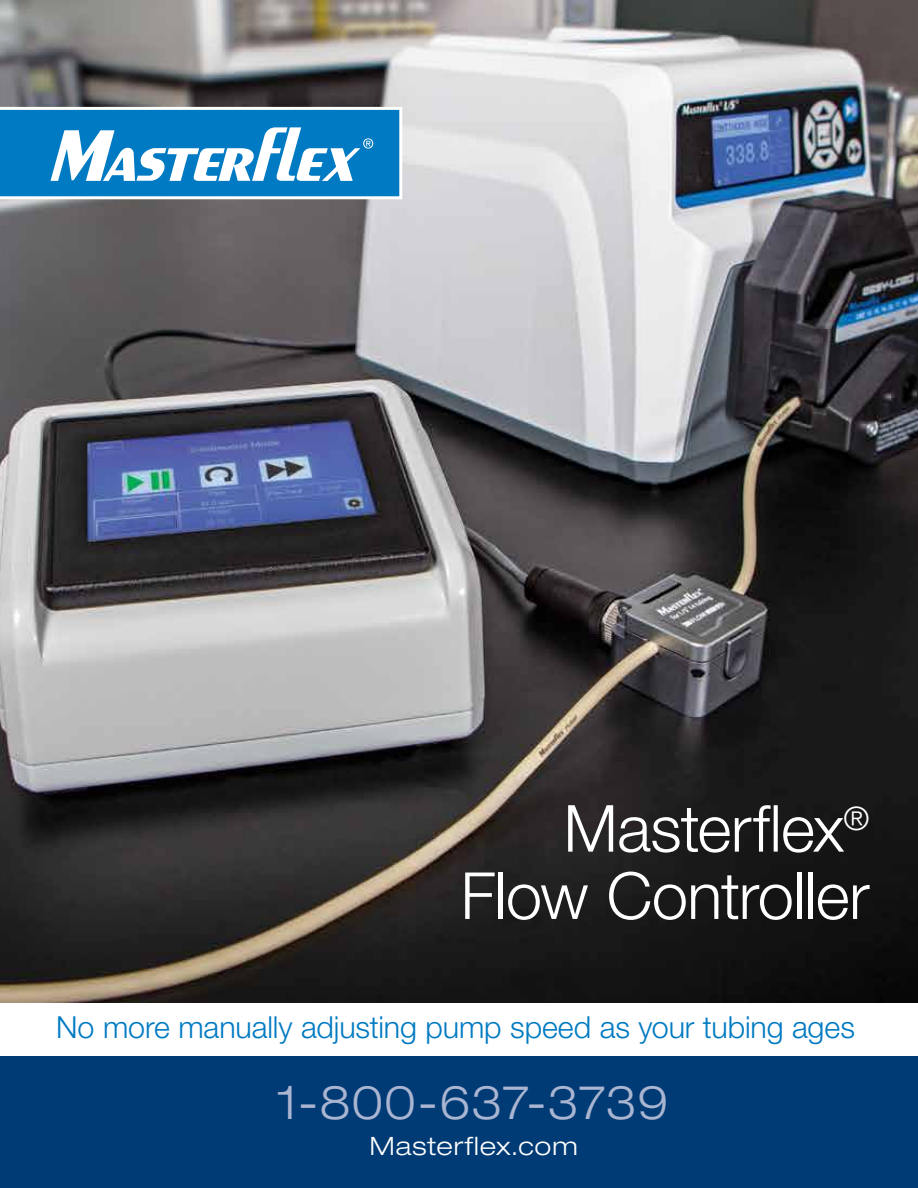
<style>
.page{position:relative;width:918px;height:1188px;background:#fff}
.page>*{position:absolute;margin:0;border:0;box-sizing:border-box;transform-origin:0 0}
.t1{font:300 64.95px/67.3px "Helvetica Neue";letter-spacing:-.01em;color:#fff;text-align:right}
.t2{font:300 expanded 46.8px "Helvetica Neue";letter-spacing:.005em;color:#aab5d1}
.t3{font:300 30.45px "Helvetica Neue";letter-spacing:-.005em;color:#007ac2}
.t4{font:300 expanded 25.35px "Helvetica Neue";letter-spacing:.035em;color:#fff}
</style>
<div class="page">
<img style="left:0;top:0;width:918px;height:1002px">
<div style="left:0;top:1056px;width:918px;height:132px;background:#003b75"></div>
<svg style="left:0;top:105px;width:404px;height:96px"></svg>
<h1 class="t1" style="left:461px;top:793px;width:411px">Masterflex<sup>®<br></sup>Flow Controller</h1>
<p class="t3" style="left:56px;top:1008px;width:800px">No more manually adjusting pump speed as your tubing ages</p>
<h2 class="t2" style="left:277px;top:1074px;width:392px">1-800-637-3739</h2>
<p class="t4" style="left:370px;top:1131px;width:209px">Masterflex.com</p>
</div>
